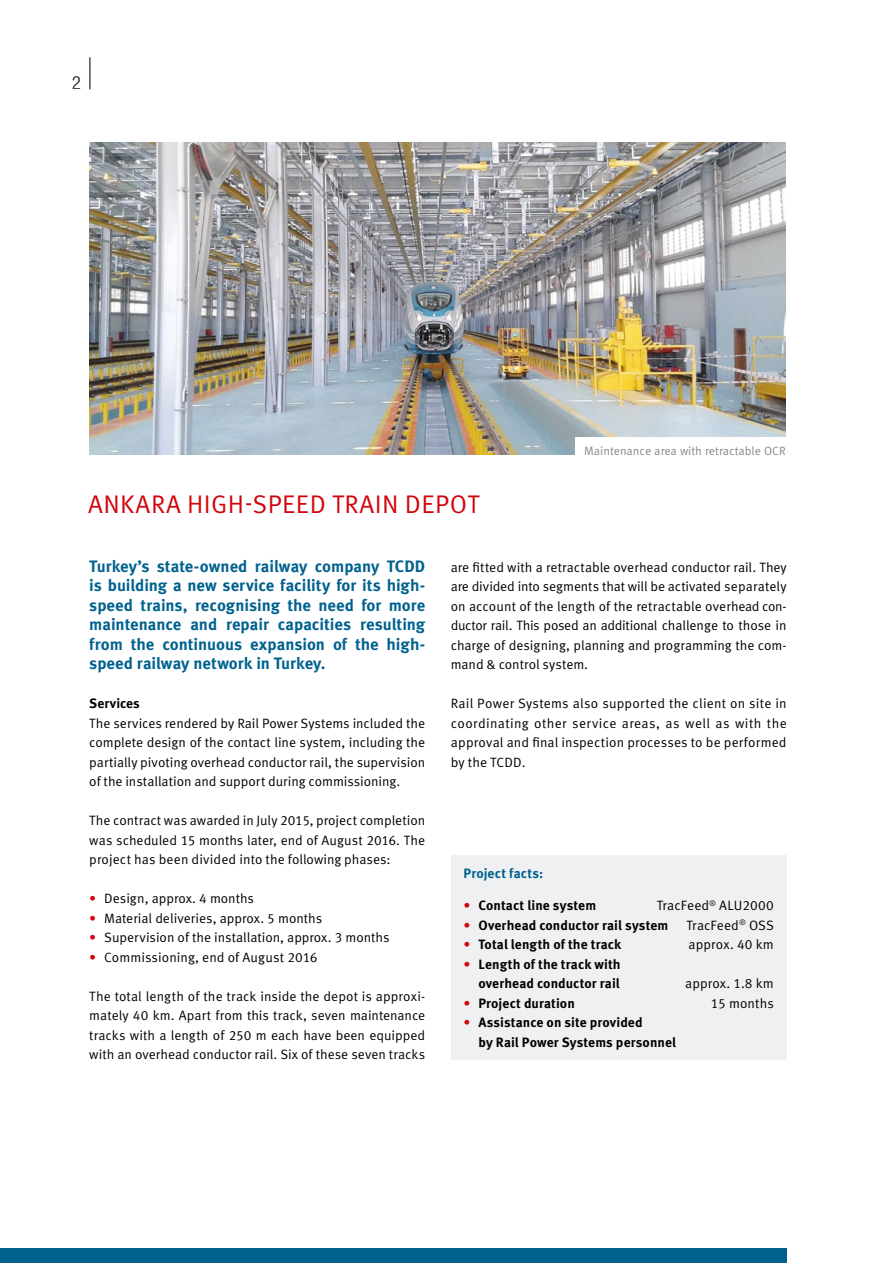
<style>
.page{position:relative;width:893px;height:1263px;background:#fff}
.page>*{position:absolute;margin:0;border:0;box-sizing:border-box;transform-origin:0 0}
.t1{font:25.5px "Meta Pro";letter-spacing:.02em;color:#d1050c}
.t2{font:300 condensed 18px "Helvetica Neue LT Std";color:#494948}
.t3{font:700 16.5px/19.5px "Meta Pro";letter-spacing:-.005em;color:#00618e;text-align:justify}
.t4{font:13.5px/19.5px "Meta Pro";color:#000;text-align:justify}
.t5{font:700 13.5px/19.5px "Meta Pro";letter-spacing:.005em;color:#000;text-align:right}
.t6{font:700 13.5px "Meta Pro";letter-spacing:.015em;color:#00618e}
.t7{font:12px "Meta Pro";color:#878786}
.s1{color:#d1050c}
.s2{font-weight:400;color:#d1050c}
</style>
<div class="page">
<img style="left:89px;top:143px;width:697px;height:312px">
<div style="left:0;top:1248px;width:787px;height:15px;background:#00618e"></div>
<hr style="left:89px;top:57px;width:1px;height:32px;background:#494948">
<div style="left:451px;top:855px;width:336px;height:204px;background:#eff0f1"></div>
<div style="left:576px;top:437px;width:218px;height:26px;background:#fff"></div>
<h2 class="t2" style="left:72px;top:72px;width:10px">2</h2>
<h1 class="t1" style="left:88px;top:488px;width:393px">ANKARA HIGH-SPEED TRAIN DEPOT</h1>
<p class="t7" style="left:584px;top:443px;width:203px">Maintenance area with retractable OCR</p>
<p class="t3" style="left:89px;top:557px;width:337px">Turkey’s state-owned railway company TCDD is building a new service facility for its high&shy;speed trains, recognising the need for more maintenance and repair capacities resulting from the continuous expansion of the high&shy;speed railway network in Turkey.</p>
<p class="t5" style="left:89px;top:694px;width:52px">Services</p>
<p class="t4" style="left:89px;top:714px;width:337px">The services rendered by Rail Power Systems included the complete design of the contact line system, including the partially pivoting overhead conductor rail, the supervision of the installation and support during commissioning.</p>
<p class="t4" style="left:89px;top:811px;width:337px">The contract was awarded in July 2015, project completion was scheduled 15 months later, end of August 2016. The project has been divided into the following phases:</p>
<p class="t4" style="left:89px;top:889px;width:166px"><span class="s1">•</span> Design, approx. 4 months</p>
<p class="t4" style="left:89px;top:909px;width:234px"><span class="s1">•</span> Material deliveries, approx. 5 months</p>
<p class="t4" style="left:89px;top:928px;width:302px"><span class="s1">•</span> Supervision of the installation, approx. 3 months</p>
<p class="t4" style="left:89px;top:948px;width:230px"><span class="s1">•</span> Commissioning, end of August 2016</p>
<p class="t4" style="left:89px;top:987px;width:337px">The total length of the track inside the depot is approxi&shy;mately 40 km. Apart from this track, seven maintenance tracks with a length of 250 m each have been equipped with an overhead conductor rail. Six of these seven tracks</p>
<p class="t4" style="left:451px;top:558px;width:337px">are fitted with a retractable overhead conductor rail. They are divided into segments that will be activated separately on account of the length of the retractable overhead con&shy;ductor rail. This posed an additional challenge to those in charge of designing, planning and programming the com&shy;mand &amp; control system.</p>
<p class="t4" style="left:451px;top:694px;width:337px">Rail Power Systems also supported the client on site in coordinating other service areas, as well as with the approval and final inspection processes to be performed by the TCDD.</p>
<p class="t6" style="left:463px;top:865px;width:81px">Project facts:</p>
<p class="t5" style="left:463px;top:896px;width:134px"><span class="s2">•</span> Contact line system</p>
<p class="t4" style="left:657px;top:896px;width:119px">TracFeed<sup>®</sup> ALU2000</p>
<p class="t5" style="left:463px;top:916px;width:206px"><span class="s2">•</span> Overhead conductor rail system</p>
<p class="t4" style="left:686px;top:916px;width:89px">TracFeed<sup>®</sup> OSS</p>
<p class="t5" style="left:463px;top:935px;width:159px"><span class="s2">•</span> Total length of the track</p>
<p class="t4" style="left:689px;top:935px;width:87px">approx. 40 km</p>
<p class="t5" style="left:463px;top:955px;width:159px"><span class="s2">•</span> Length of the track with overhead conductor rail</p>
<p class="t4" style="left:685px;top:974px;width:90px">approx. 1.8 km</p>
<p class="t5" style="left:463px;top:994px;width:113px"><span class="s2">•</span> Project duration</p>
<p class="t4" style="left:711px;top:994px;width:64px">15 months</p>
<p class="t5" style="left:478px;top:1013px;width:199px;text-align:left;text-indent:-15px"><span class="s2">•</span> Assistance on site provided<br>by Rail Power Systems personnel</p>
</div>
